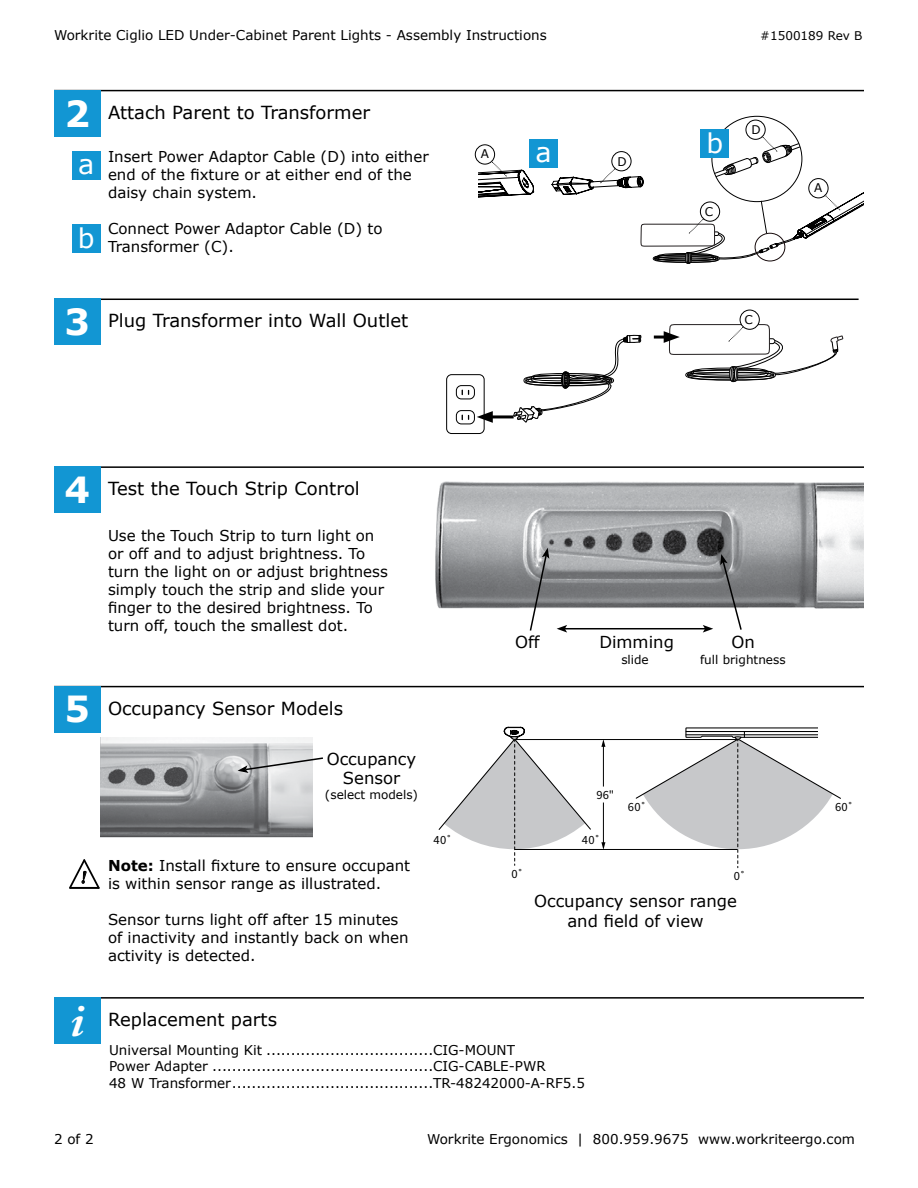
<style>
.page{position:relative;width:918px;height:1188px;background:#fff}
.page>*{position:absolute;margin:0;border:0;box-sizing:border-box;transform-origin:0 0}
.Step_NUMBER{font:italic 700 46.5px "Adobe Caslon Pro";color:#fff}
.Step_NUMBER-2{font:700 36px "Verdana";color:#fff}
.Sub_Step_LETTER{font:27px "Verdana";color:#fff}
.Step{font:18px "Verdana";color:#000}
.t1{font:italic 700 17.7px "Minion Pro";color:#010101;scale:.89 1}
.Heading{font:16.5px/19.8px "Verdana";color:#000;text-align:center}
.SubStep{font:15px/18px "Verdana";color:#000}
.ReplacementParts{font:13.5px "Verdana";color:#000}
.t2{font:12.6px "Source Sans Pro";letter-spacing:.015em;color:#000}
.Heading-2{font:12px "Verdana";color:#000}
.s1{font-weight:700}
</style>
<div class="page">
<hr style="left:54px;top:90px;width:810px;height:1px;background:#000">
<hr style="left:54px;top:997px;width:810px;height:2px;background:#000">
<hr style="left:54px;top:686px;width:810px;height:1px;background:#000">
<hr style="left:54px;top:299px;width:805px;height:1px;background:#000">
<hr style="left:54px;top:466px;width:810px;height:2px;background:#000">
<svg style="left:69px;top:859px;width:31px;height:30px"></svg>
<div style="left:446px;top:374px;width:38px;height:60px;border:1px solid #000;border-radius:5px"></div>
<div style="left:456px;top:385px;width:19px;height:14px;border:1px solid #000;border-radius:5px"></div>
<svg style="left:462px;top:390px;width:7px;height:5px"></svg>
<div style="left:456px;top:410px;width:19px;height:14px;border:1px solid #000;border-radius:5px"></div>
<svg style="left:462px;top:415px;width:7px;height:5px"></svg>
<svg style="left:513px;top:334px;width:128px;height:88px"></svg>
<hr style="left:515px;top:849px;width:222px;height:1px;background:#000">
<hr style="left:515px;top:739px;width:222px;height:1px;background:#000">
<svg style="left:635px;top:727px;width:206px;height:141px"></svg>
<hr style="left:603px;top:745px;width:1px;height:99px;background:#000">
<svg style="left:601px;top:740px;width:4px;height:7px"></svg>
<svg style="left:601px;top:842px;width:4px;height:7px"></svg>
<div style="left:595px;top:787px;width:16px;height:16px;background:#fff;border-radius:50%"></div>
<svg style="left:438px;top:727px;width:153px;height:138px"></svg>
<img style="left:435px;top:481px;width:429px;height:128px">
<img style="left:100px;top:737px;width:212px;height:101px">
<div style="left:54px;top:90px;width:46px;height:46px;background:#1296d3"></div>
<div style="left:54px;top:298px;width:46px;height:47px;background:#1296d3"></div>
<div style="left:740px;top:310px;width:20px;height:19px;border:1px solid #000;border-radius:50%"></div>
<div style="left:700px;top:129px;width:29px;height:28px;background:#1296d3"></div>
<div style="left:746px;top:120px;width:19px;height:20px;border:1px solid #000;border-radius:50%"></div>
<div style="left:475px;top:145px;width:20px;height:19px;border:1px solid #000;border-radius:50%"></div>
<svg style="left:478px;top:136px;width:386px;height:128px"></svg>
<hr style="left:654px;top:336px;width:15px;height:3px;background:#000">
<svg style="left:664px;top:324px;width:180px;height:58px"></svg>
<hr style="left:487px;top:415px;width:27px;height:3px;background:#000">
<svg style="left:477px;top:411px;width:16px;height:12px"></svg>
<div style="left:54px;top:467px;width:46px;height:46px;background:#1296d3"></div>
<div style="left:72px;top:152px;width:28px;height:28px;background:#1296d3"></div>
<div style="left:72px;top:224px;width:28px;height:28px;background:#1296d3"></div>
<svg style="left:529px;top:548px;width:20px;height:83px"></svg>
<svg style="left:720px;top:554px;width:23px;height:76px"></svg>
<svg style="left:238px;top:756px;width:85px;height:17px"></svg>
<hr style="left:565px;top:628px;width:140px;height:1px;background:#000">
<svg style="left:557px;top:625px;width:10px;height:8px"></svg>
<svg style="left:703px;top:625px;width:10px;height:8px"></svg>
<div style="left:54px;top:997px;width:46px;height:46px;background:#1296d3"></div>
<div style="left:54px;top:686px;width:46px;height:46px;background:#1296d3"></div>
<p class="ReplacementParts" style="left:54px;top:26px;width:494px">Workrite Ciglio LED Under-Cabinet Parent Lights - Assembly Instructions</p>
<p class="Heading-2" style="left:760px;top:27px;width:104px">#1500189 Rev B</p>
<p class="Step_NUMBER-2" style="left:64px;top:88px;width:27px">2</p>
<p class="Sub_Step_LETTER" style="left:78px;top:145px;width:18px">a</p>
<p class="Sub_Step_LETTER" style="left:78px;top:219px;width:18px">b</p>
<p class="Step" style="left:108px;top:100px;width:264px">Attach Parent to Transformer</p>
<p class="SubStep" style="left:108px;top:148px;width:322px">Insert Power Adaptor Cable (D) into either end of the fixture or at either end of the daisy chain system.</p>
<p class="SubStep" style="left:108px;top:220px;width:276px">Connect Power Adaptor Cable (D) to<br>Transformer (C).</p>
<p class="Step_NUMBER-2" style="left:64px;top:296px;width:27px">3</p>
<p class="Step" style="left:108px;top:309px;width:302px">Plug Transformer into Wall Outlet</p>
<p class="Heading-2" style="left:481px;top:146px;width:10px">A</p>
<p class="Sub_Step_LETTER" style="left:535px;top:133px;width:18px">a</p>
<p class="Heading-2" style="left:618px;top:154px;width:11px">D</p>
<p class="Sub_Step_LETTER" style="left:706px;top:124px;width:18px">b</p>
<p class="Heading-2" style="left:705px;top:204px;width:10px">C</p>
<p class="Heading-2" style="left:752px;top:122px;width:11px">D</p>
<p class="Heading-2" style="left:745px;top:312px;width:10px">C</p>
<p class="Heading-2" style="left:814px;top:180px;width:10px">A</p>
<p class="Step_NUMBER-2" style="left:64px;top:464px;width:27px">4</p>
<p class="Step_NUMBER-2" style="left:64px;top:684px;width:27px">5</p>
<p class="Step" style="left:108px;top:476px;width:253px">Test the Touch Strip Control</p>
<p class="SubStep" style="left:108px;top:526px;width:281px">Use the Touch Strip to turn light on or off and to adjust brightness. To turn the light on or adjust brightness simply touch the strip and slide your finger to the desired brightness. To turn off, touch the smallest dot.</p>
<p class="Step" style="left:108px;top:696px;width:237px">Occupancy Sensor Models</p>
<p class="Heading" style="left:327px;top:749px;width:91px">Occupancy<br>Sensor</p>
<p class="Heading-2" style="left:325px;top:786px;width:95px">(select models)</p>
<p class="Heading" style="left:515px;top:632px;width:26px">Off</p>
<p class="Heading" style="left:599px;top:632px;width:76px">Dimming</p>
<p class="Heading" style="left:731px;top:632px;width:25px">On</p>
<p class="Heading-2" style="left:621px;top:651px;width:29px">slide</p>
<p class="Heading-2" style="left:700px;top:651px;width:87px">full brightness</p>
<p class="t2" style="left:596px;top:787px;width:19px">96"</p>
<p class="t2" style="left:434px;top:832px;width:20px">40˚</p>
<p class="t2" style="left:582px;top:832px;width:20px">40˚</p>
<p class="t2" style="left:628px;top:799px;width:20px">60˚</p>
<p class="SubStep" style="left:108px;top:857px;width:304px"><span class="s1">Note:</span> Install fixture to ensure occupant is within sensor range as illustrated.</p>
<p class="SubStep" style="left:108px;top:911px;width:302px">Sensor turns light off after 15 minutes of inactivity and instantly back on when activity is detected.</p>
<p class="t1" style="left:81px;top:865px;width:6px">!</p>
<p class="t2" style="left:511px;top:866px;width:14px">0˚</p>
<p class="t2" style="left:734px;top:868px;width:14px">0˚</p>
<p class="Heading" style="left:534px;top:891px;width:204px">Occupancy sensor range and field of view</p>
<p class="Step_NUMBER" style="left:70px;top:992px;width:15px">i</p>
<p class="Step" style="left:108px;top:1007px;width:171px">Replacement parts</p>
<p class="ReplacementParts" style="left:109px;top:1041px;width:407px">Universal Mounting Kit ..................................CIG-MOUNT</p>
<p class="ReplacementParts" style="left:109px;top:1057px;width:438px">Power Adapter .............................................CIG-CABLE-PWR</p>
<p class="ReplacementParts" style="left:109px;top:1073px;width:477px">48 W Transformer.........................................TR-48242000-A-RF5.5</p>
<p class="t2" style="left:835px;top:799px;width:20px">60˚</p>
<p class="ReplacementParts" style="left:54px;top:1130px;width:41px">2 of 2</p>
<p class="ReplacementParts" style="left:427px;top:1130px;width:429px">Workrite Ergonomics | 800.959.9675 www.workriteergo.com</p>
</div>
